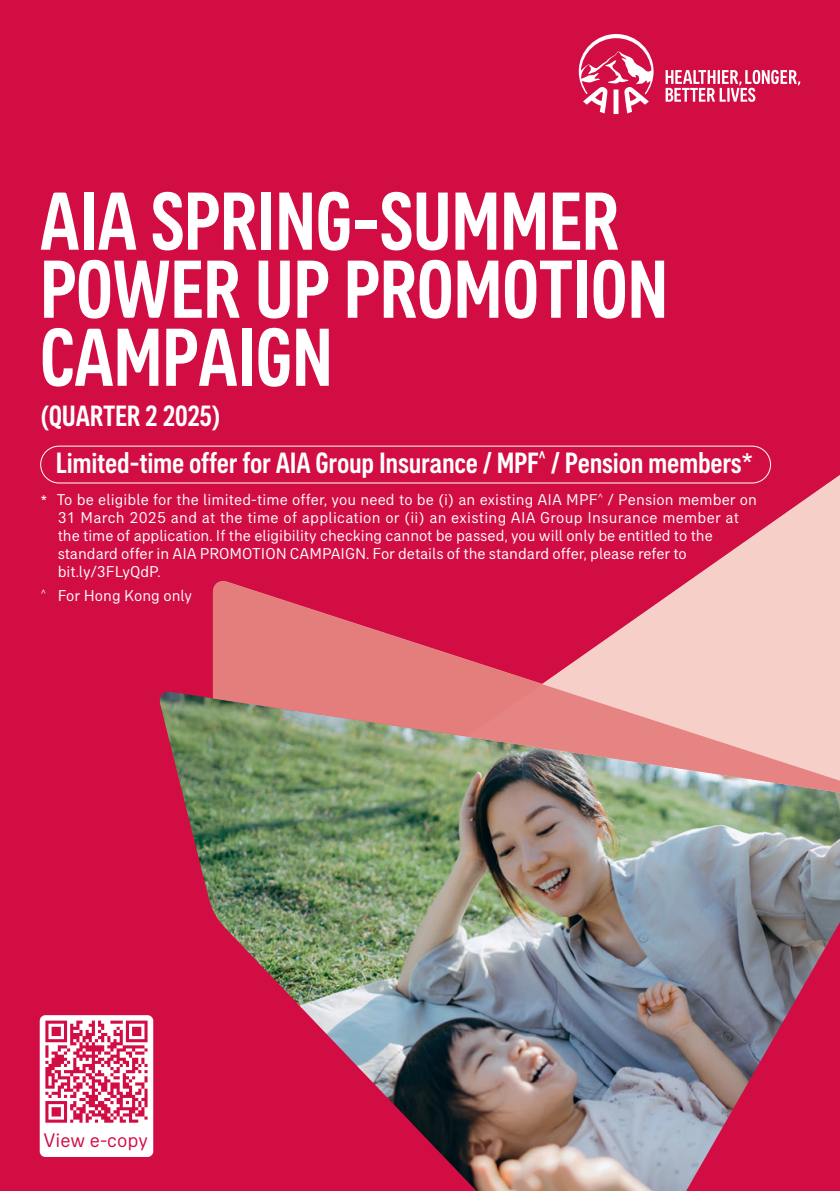
<style>
.page{position:relative;width:840px;height:1191px;background:#fff}
.page>*{position:absolute;margin:0;border:0;box-sizing:border-box;transform-origin:0 0}
.t1{font:500 condensed 84px/68px "AIA Everest";letter-spacing:-.01em;color:#fff}
.t2{font:500 condensed 30px "AIA Everest";letter-spacing:-.01em;color:#fff}
.t3{font:20px "AIA Everest";color:#d20d44}
.t4{font:16px/18px "AIA Everest";color:#fff}
.s1{font-family:"M Hei HK";font-stretch:normal}
.s2{font-family:"M Hei HK";font-weight:500}
</style>
<div class="page">
<div style="left:0;top:0;width:839px;height:1191px;background:#d20d44"></div>
<svg style="left:578px;top:34px;width:221px;height:80px"></svg>
<div style="left:40px;top:1015px;width:113px;height:142px;background:#fff;border-radius:6px"></div>
<div style="left:40px;top:445px;width:730px;height:38px;border:1px solid #fff;border-radius:18px"></div>
<img style="left:159px;top:692px;width:680px;height:499px">
<svg style="left:467px;top:445px;width:372px;height:371px"></svg>
<svg style="left:213px;top:581px;width:626px;height:231px"></svg>
<svg style="left:45px;top:1020px;width:102px;height:102px"></svg>
<h1 class="t1" style="left:40px;top:186px;width:630px">AIA SPRING-SUMMER<br>POWER UP PROMOTION<br>CAMPAIGN</h1>
<h2 class="t2" style="left:40px;top:398px;width:183px">(QUARTER 2 2025)</h2>
<h2 class="t2" style="left:56px;top:446px;width:698px">Limited-time offer for AIA Group Insurance / MPF<sup>^</sup> / Pension members<span class="s1">*</span></h2>
<p class="t4" style="left:58px;top:490px;width:700px;text-indent:-17px"><span class="s2">*</span> To be eligible for the limited-time offer, you need to be (i) an existing AIA MPF<sup>^</sup> / Pension member on 31 March 2025 and at the time of application or (ii) an existing AIA Group Insurance member at the time of application. If the eligibility checking cannot be passed, you will only be entitled to the standard offer in AIA PROMOTION CAMPAIGN. For details of the standard offer, please refer to bit.ly/3FLyQdP.</p>
<p class="t4" style="left:41px;top:586px;width:153px"><sup>^</sup> For Hong Kong only</p>
<p class="t3" style="left:43px;top:1128px;width:106px">View e-copy</p>
</div>
